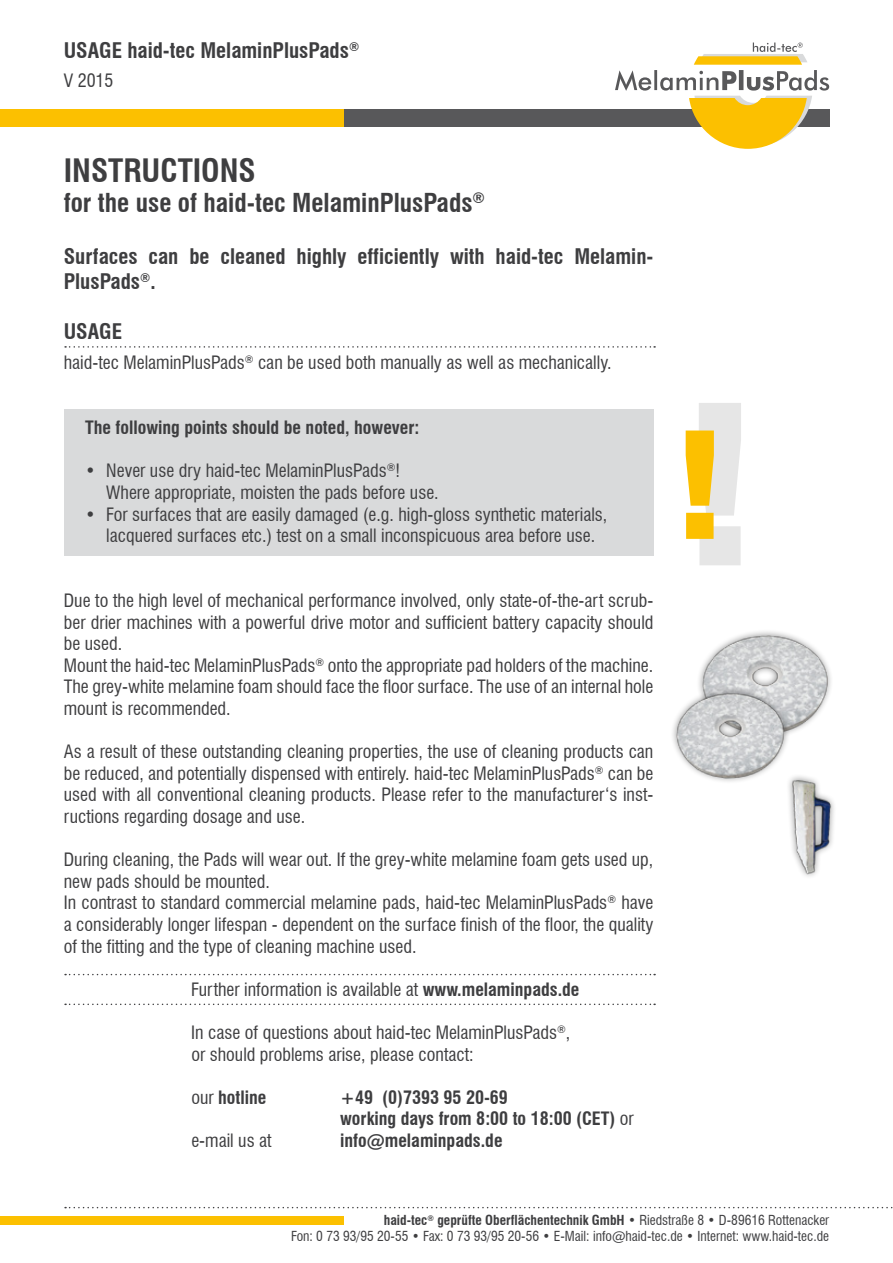
<style>
.page{position:relative;width:893px;height:1263px;background:#fff}
.page>*{position:absolute;margin:0;border:0;box-sizing:border-box;transform-origin:0 0}
.t1{font:700 expanded 225px "Swiss 721 BT";color:#000}
.t2{font:700 expanded 150px "Swiss 721 BT";color:#fcc000}
.t3{font:700 condensed 31.5px "Swiss 721 BT";color:#3e3e40}
.t4{font:700 condensed 25.5px "Swiss 721 BT";color:#3e3e40}
.t5{font:700 condensed 21px/25.2px "Swiss 721 BT";color:#3e3e40}
.t6{font:condensed 18px/21.6px "Swiss 721 BT";color:#3e3e40}
.t7{font:700 condensed 18px/21.6px "Swiss 721 BT";color:#3e3e40}
.t8{font:condensed 13.5px/16.2px "Swiss 721 BT";color:#3e3e40;text-align:right}
.s1{font-weight:700}
.s2{font-weight:400}
</style>
<div class="page">
<div style="left:64px;top:410px;width:589px;height:146px;background:#d9dadb"></div>
<svg style="left:65px;top:1207px;width:828px;height:1px"></svg>
<svg style="left:65px;top:346px;width:590px;height:2px"></svg>
<svg style="left:65px;top:974px;width:590px;height:1px"></svg>
<svg style="left:65px;top:1003px;width:590px;height:2px"></svg>
<img style="left:789px;top:776px;width:45px;height:101px">
<div style="left:343px;top:109px;width:486px;height:17px;background:#58585a"></div>
<div style="left:0;top:109px;width:343px;height:17px;background:#fcc000"></div>
<div style="left:0;top:1216px;width:343px;height:9px;background:#fcc000"></div>
<svg style="left:615px;top:43px;width:214px;height:106px"></svg>
<img style="left:702px;top:634px;width:127px;height:95px">
<div style="left:669px;top:686px;width:130px;height:108px;background:#000;opacity:.5"></div>
<img style="left:676px;top:692px;width:109px;height:86px">
<p class="t5" style="left:64px;top:38px;width:297px">USAGE haid-tec MelaminPlusPads<sup>®</sup></p>
<p class="t6" style="left:64px;top:70px;width:51px">V 2015</p>
<h3 class="t3" style="left:64px;top:151px;width:194px">INSTRUCTIONS</h3>
<h3 class="t4" style="left:64px;top:187px;width:423px">for the use of haid-tec MelaminPlusPads<sup>®</sup></h3>
<p class="t5" style="left:64px;top:243px;width:591px">Surfaces can be cleaned highly efficiently with haid-tec Melamin-<br>PlusPads<sup>®</sup>.</p>
<p class="t5" style="left:64px;top:319px;width:60px">USAGE</p>
<p class="t6" style="left:64px;top:352px;width:549px">haid-tec MelaminPlusPads<sup>®</sup> can be used both manually as well as mechanically.</p>
<p class="t7" style="left:85px;top:417px;width:336px">The following points should be noted, however:</p>
<p class="t6" style="left:106px;top:460px;width:334px;text-indent:-21px">• Never use dry haid-tec MelaminPlusPads<sup>®</sup>!<br>Where appropriate, moisten the pads before use.</p>
<p class="t6" style="left:85px;top:503px;width:524px;text-align:center">• For surfaces that are easily damaged (e.g. high-gloss synthetic materials, lacquered surfaces etc.) test on a small inconspicuous area before use.</p>
<p class="t6" style="left:64px;top:589px;width:591px">Due to the high level of mechanical performance involved, only state-of-the-art scrub&shy;ber drier machines with a powerful drive motor and sufficient battery capacity should be used.<br>Mount the haid-tec MelaminPlusPads<sup>®</sup> onto the appropriate pad holders of the machine.<br>The grey-white melamine foam should face the floor surface. The use of an internal hole mount is recommended.</p>
<p class="t6" style="left:64px;top:741px;width:591px;text-align:justify">As a result of these outstanding cleaning properties, the use of cleaning products can be reduced, and potentially dispensed with entirely. haid-tec MelaminPlusPads<sup>®</sup> can be used with all conventional cleaning products. Please refer to the manufacturer‘s inst&shy;ructions regarding dosage and use.</p>
<p class="t6" style="left:64px;top:849px;width:591px">During cleaning, the Pads will wear out. If the grey-white melamine foam gets used up, new pads should be mounted.<br>In contrast to standard commercial melamine pads, haid-tec MelaminPlusPads<sup>®</sup> have a considerably longer lifespan - dependent on the surface finish of the floor, the quality of the fitting and the type of cleaning machine used.</p>
<p class="t6" style="left:191px;top:978px;width:390px">Further information is available at <span class="s1">www.melaminpads.de</span></p>
<p class="t6" style="left:191px;top:1021px;width:381px">In case of questions about haid-tec MelaminPlusPads<sup>®</sup>, or should problems arise, please contact:</p>
<p class="t7" style="left:191px;top:1086px;width:77px"><span class="s2">our</span> hotline</p>
<p class="t7" style="left:340px;top:1086px;width:295px">+49 (0)7393 95 20-69<br>working days from 8:00 to 18:00 (CET) <span class="s2">or</span></p>
<p class="t6" style="left:191px;top:1129px;width:82px">e-mail us at</p>
<p class="t7" style="left:340px;top:1129px;width:164px">info@melaminpads.de</p>
<h1 class="t1" style="left:680px;top:350px;width:82px">!</h1>
<h2 class="t2" style="left:673px;top:395px;width:55px">!</h2>
<p class="t8" style="left:291px;top:1212px;width:540px"><span class="s1">haid-tec</span><sup>®</sup> <span class="s1">geprüfte Oberflächentechnik GmbH</span> • Riedstraße 8 • D-89616 Rottenacker<br>Fon: 0 73 93/95 20-55 • Fax: 0 73 93/95 20-56 • E-Mail: info@haid-tec.de • Internet: www.haid-tec.de</p>
</div>
